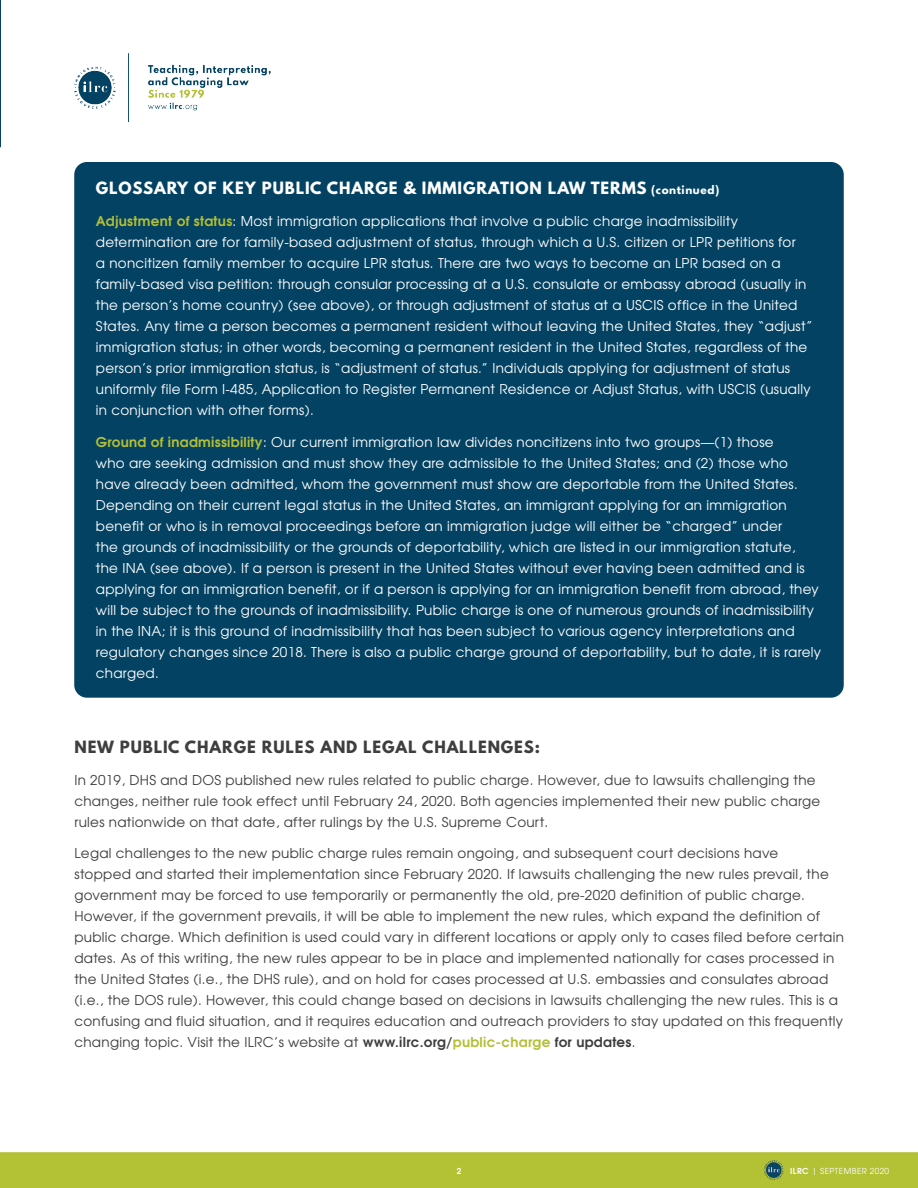
<style>
.page{position:relative;width:918px;height:1188px;background:#fff}
.page>*{position:absolute;margin:0;border:0;box-sizing:border-box;transform-origin:0 0}
.ILRC_body_style{font:700 15px "League Spartan";letter-spacing:.06em;color:#fff}
.ILRC_body_style-2{font:700 15px "League Spartan";letter-spacing:.06em;color:#3e3e3f}
.ILRC_body_style-3{font:13.5px/21px "Te X Gyre Adventor";letter-spacing:.02em;color:#fff}
.ILRC_body_style-4{font:13.5px/21px "Te X Gyre Adventor";letter-spacing:.02em;color:#3e3e3f}
.t1{font:8.25px "Te X Gyre Adventor";letter-spacing:.055em;color:#fff}
.t2{font:700 8.25px "Te X Gyre Adventor";color:#fff}
.s1{font-size:10.5px}
.s2{font-weight:700;color:#b3bf35}
.s3{font-weight:700}
</style>
<div class="page">
<div style="left:0;top:1152px;width:918px;height:36px;background:#b3c135"></div>
<img style="left:74px;top:53px;width:196px;height:69px">
<img style="left:0;top:0;width:1px;height:148px">
<div style="left:74px;top:162px;width:770px;height:536px;background:#034262;border-radius:13px"></div>
<p class="ILRC_body_style" style="left:96px;top:177px;width:625px">GLOSSARY OF KEY PUBLIC CHARGE &amp; IMMIGRATION LAW TERMS <span class="s1">(continued)</span></p>
<p class="ILRC_body_style-3" style="left:96px;top:210px;width:718px"><span class="s2">Adjustment of status</span>: Most immigration applications that involve a public charge inadmissibility determination are for family-based adjustment of status, through which a U.S. citizen or LPR petitions for<br>a noncitizen family member to acquire LPR status. There are two ways to become an LPR based on a family-based visa petition: through consular processing at a U.S. consulate or embassy abroad (usually in the person’s home country) (see above), or through adjustment of status at a USCIS office in the United States. Any time a person becomes a permanent resident without leaving the United States, they “adjust” immigration status; in other words, becoming a permanent resident in the United States, regardless of the person’s prior immigration status, is “adjustment of status.” Individuals applying for adjustment of status uniformly file Form I-485, Application to Register Permanent Residence or Adjust Status, with USCIS (usually in conjunction with other forms).</p>
<p class="ILRC_body_style-3" style="left:96px;top:431px;width:727px"><span class="s2">Ground of inadmissibility</span>: Our current immigration law divides noncitizens into two groups—(1) those<br>who are seeking admission and must show they are admissible to the United States; and (2) those who have already been admitted, whom the government must show are deportable from the United States.<br>Depending on their current legal status in the United States, an immigrant applying for an immigration benefit or who is in removal proceedings before an immigration judge will either be “charged” under<br>the grounds of inadmissibility or the grounds of deportability, which are listed in our immigration statute, the INA (see above). If a person is present in the United States without ever having been admitted and is applying for an immigration benefit, or if a person is applying for an immigration benefit from abroad, they will be subject to the grounds of inadmissibility. Public charge is one of numerous grounds of inadmissibility in the INA; it is this ground of inadmissibility that has been subject to various agency interpretations and regulatory changes since 2018. There is also a public charge ground of deportability, but to date, it is rarely charged.</p>
<p class="ILRC_body_style-2" style="left:74px;top:735px;width:467px">NEW PUBLIC CHARGE RULES AND LEGAL CHALLENGES:</p>
<p class="ILRC_body_style-4" style="left:74px;top:768px;width:747px">In 2019, DHS and DOS published new rules related to public charge. However, due to lawsuits challenging the changes, neither rule took effect until February 24, 2020. Both agencies implemented their new public charge rules nationwide on that date, after rulings by the U.S. Supreme Court.</p>
<p class="ILRC_body_style-4" style="left:74px;top:842px;width:771px">Legal challenges to the new public charge rules remain ongoing, and subsequent court decisions have<br>stopped and started their implementation since February 2020. If lawsuits challenging the new rules prevail, the government may be forced to use temporarily or permanently the old, pre-2020 definition of public charge.<br>However, if the government prevails, it will be able to implement the new rules, which expand the definition of public charge. Which definition is used could vary in different locations or apply only to cases filed before certain dates. As of this writing, the new rules appear to be in place and implemented nationally for cases processed in the United States (i.e., the DHS rule), and on hold for cases processed at U.S. embassies and consulates abroad (i.e., the DOS rule). However, this could change based on decisions in lawsuits challenging the new rules. This is a confusing and fluid situation, and it requires education and outreach providers to stay updated on this frequently changing topic. Visit the ILRC’s website at <span class="s3">www.ilrc.org/</span><span class="s2">public-charge</span> <span class="s3">for updates</span>.</p>
<p class="t2" style="left:457px;top:1163px;width:6px">2</p>
<p class="t1" style="left:790px;top:1164px;width:100px"><span class="s3">ILRC</span> | SEPTEMBER 2020</p>
</div>
